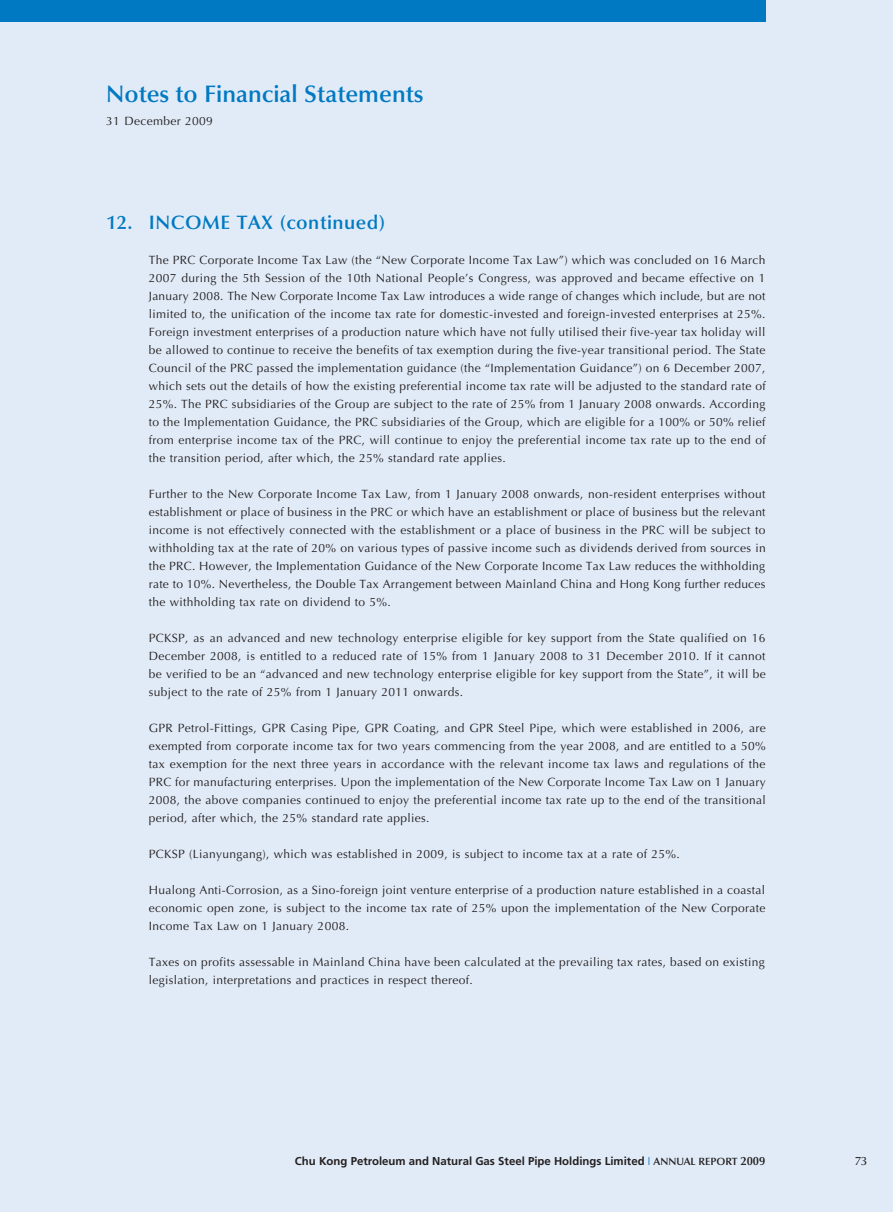
<style>
.page{position:relative;width:893px;height:1212px;background:#e1ebf7}
.page>*{position:absolute;margin:0;border:0;box-sizing:border-box;transform-origin:0 0}
.t1{font:600 24px "Optima LT Std";color:#0079c2}
.t2{font:600 19.5px "Optima LT Std";letter-spacing:.025em;color:#0079c2}
.t3{font:12px/18px "Optima LT Std";letter-spacing:.03em;color:#231f20;text-align:justify}
.t4{font:500 12px "Optima LT Std";color:#231f20}
.t5{font:700 11.4px "Frutiger LT Std";color:#231f20}
.s1{font-weight:300;color:#0079c2}
.s2{font-family:"Optima LT Std";font-weight:600;font-size:10.5px}
.s3{font-family:"Optima LT Std";font-weight:600;font-size:12px}
</style>
<div class="page">
<div style="left:0;top:0;width:765px;height:21px;background:#0079c2"></div>
<h1 class="t1" style="left:106px;top:80px;width:319px">N otes to Financial Statements</h1>
<p class="t3" style="left:106px;top:112px;width:108px">31 December 2009</p>
<h2 class="t2" style="left:106px;top:211px;width:95px">12. INCOME</h2>
<h2 class="t2" style="left:237px;top:211px;width:150px">TAX (continued)</h2>
<p class="t3" style="left:149px;top:251px;width:618px">The PRC Corporate Income Tax Law (the “New Corporate Income Tax Law”) which was concluded on 16 March 2007 during the 5th Session of the 10th National People’s Congress, was approved and became effective on 1<br>January 2008. The New Corporate Income Tax Law introduces a wide range of changes which include, but are not limited to, the unification of the income tax rate for domestic-invested and foreign-invested enterprises at 25%.<br>Foreign investment enterprises of a production nature which have not fully utilised their five-year tax holiday will be allowed to continue to receive the benefits of tax exemption during the five-year transitional period. The State Council of the PRC passed the implementation guidance (the “Implementation Guidance”) on 6 December 2007, which sets out the details of how the existing preferential income tax rate will be adjusted to the standard rate of 25%. The PRC subsidiaries of the Group are subject to the rate of 25% from 1 January 2008 onwards. According to the Implementation Guidance, the PRC subsidiaries of the Group, which are eligible for a 100% or 50% relief from enterprise income tax of the PRC, will continue to enjoy the preferential income tax rate up to the end of the transition period, after which, the 25% standard rate applies.</p>
<p class="t3" style="left:149px;top:485px;width:618px">Further to the New Corporate Income Tax Law, from 1 January 2008 onwards, non-resident enterprises without establishment or place of business in the PRC or which have an establishment or place of business but the relevant income is not effectively connected with the establishment or a place of business in the PRC will be subject to withholding tax at the rate of 20% on various types of passive income such as dividends derived from sources in the PRC. However, the Implementation Guidance of the New Corporate Income Tax Law reduces the withholding rate to 10%. Nevertheless, the Double Tax Arrangement between Mainland China and Hong Kong further reduces the withholding tax rate on dividend to 5%.</p>
<p class="t3" style="left:149px;top:629px;width:618px">PCKSP, as an advanced and new technology enterprise eligible for key support from the State qualified on 16<br>December 2008, is entitled to a reduced rate of 15% from 1 January 2008 to 31 December 2010. If it cannot be verified to be an “advanced and new technology enterprise eligible for key support from the State”, it will be subject to the rate of 25% from 1 January 2011 onwards.</p>
<p class="t3" style="left:149px;top:719px;width:618px">GPR Petrol-Fittings, GPR Casing Pipe, GPR Coating, and GPR Steel Pipe, which were established in 2006, are exempted from corporate income tax for two years commencing from the year 2008, and are entitled to a 50% tax exemption for the next three years in accordance with the relevant income tax laws and regulations of the PRC for manufacturing enterprises. Upon the implementation of the New Corporate Income Tax Law on 1 January 2008, the above companies continued to enjoy the preferential income tax rate up to the end of the transitional period, after which, the 25% standard rate applies.</p>
<p class="t3" style="left:149px;top:845px;width:532px">PCKSP (Lianyungang), which was established in 2009, is subject to income tax at a rate of 25%.</p>
<p class="t3" style="left:149px;top:881px;width:618px">Hualong Anti-Corrosion, as a Sino-foreign joint venture enterprise of a production nature established in a coastal economic open zone, is subject to the income tax rate of 25% upon the implementation of the New Corporate Income Tax Law on 1 January 2008.</p>
<p class="t3" style="left:149px;top:953px;width:617px">Taxes on profits assessable in Mainland China have been calculated at the prevailing tax rates, based on existing legislation, interpretations and practices in respect thereof.</p>
<p class="t5" style="left:295px;top:1154px;width:472px">Chu Kong Petroleum and Natural Gas Steel Pipe Holdings Limited <span class="s1">I</span> <span class="s2">Annual Report</span> <span class="s3">2009</span></p>
<p class="t4" style="left:855px;top:1155px;width:13px">73</p>
</div>
